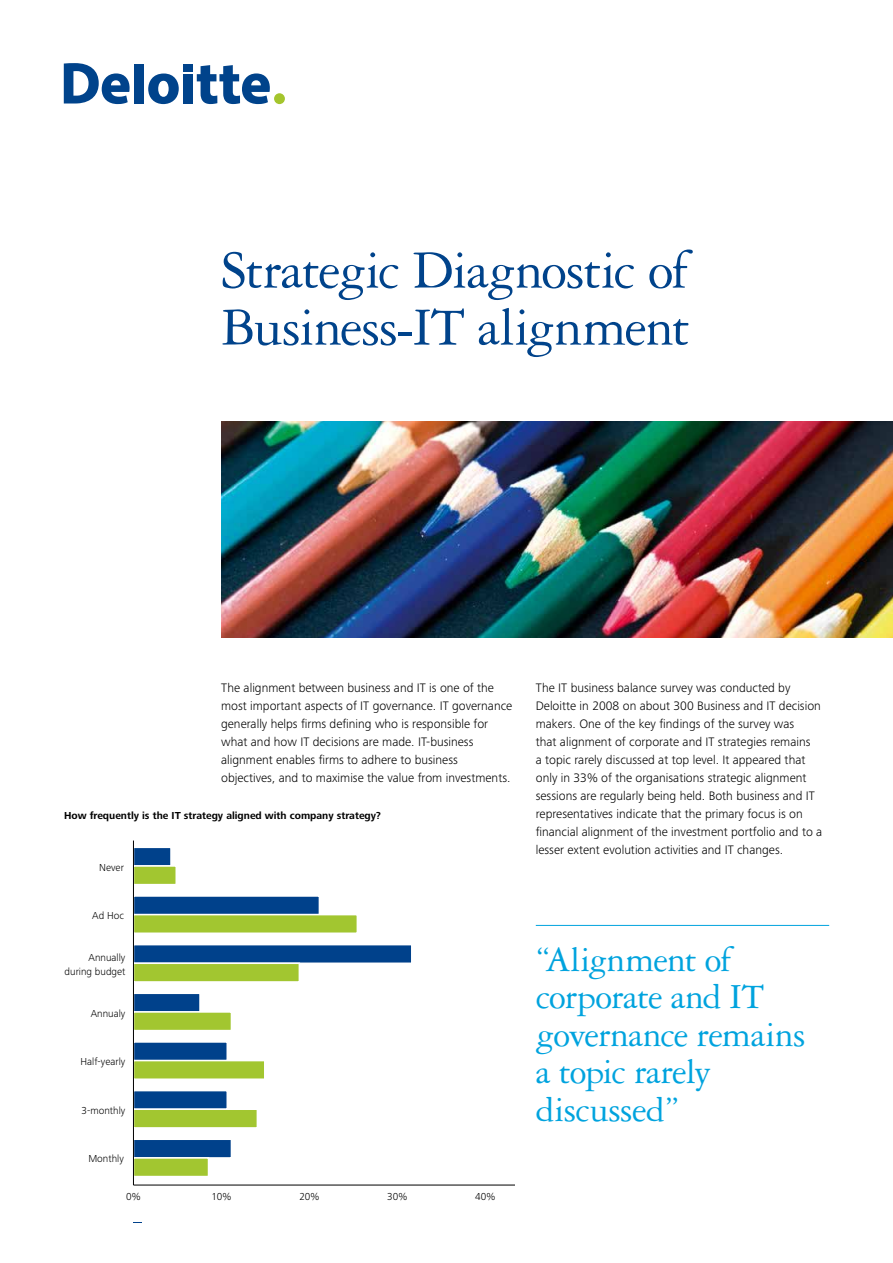
<style>
.page{position:relative;width:893px;height:1263px;background:#fff}
.page>*{position:absolute;margin:0;border:0;box-sizing:border-box;transform-origin:0 0}
.t1{font:57px/57px "Garamond 3 LT Std";letter-spacing:-.025em;color:#00438b}
.t2{font:37.5px/37.5px "Garamond 3 LT Std";letter-spacing:-.02em;color:#00a3de}
.t3{font:300 12.75px/18px "Frutiger Next Pro";color:#000}
.t4{font:300 10.5px/13.5px "Frutiger Next Pro";color:#000;text-align:right}
.t5{font:700 10.5px "Frutiger Next Pro";color:#000}
</style>
<div class="page">
<div style="left:134px;top:64px;width:10px;height:39px;background:#00438b"></div>
<svg style="left:148px;top:74px;width:31px;height:30px"></svg>
<div style="left:183px;top:74px;width:10px;height:29px;background:#00438b"></div>
<div style="left:183px;top:64px;width:10px;height:7px;background:#00438b"></div>
<svg style="left:197px;top:65px;width:73px;height:39px"></svg>
<div style="left:274px;top:93px;width:11px;height:11px;background:#a4c52d;border-radius:50%"></div>
<svg style="left:64px;top:63px;width:66px;height:41px"></svg>
<hr style="left:536px;top:925px;width:293px;height:1px;background:#00a3de">
<div style="left:133px;top:1139px;width:98px;height:19px;background:#00418b"></div>
<div style="left:133px;top:1138px;width:99px;height:21px;border:2px solid #fff"></div>
<div style="left:133px;top:1158px;width:75px;height:18px;background:#a2c630"></div>
<div style="left:133px;top:1157px;width:76px;height:20px;border:2px solid #fff"></div>
<div style="left:133px;top:1090px;width:94px;height:19px;background:#00418b"></div>
<div style="left:133px;top:1090px;width:95px;height:20px;border:2px solid #fff"></div>
<div style="left:133px;top:1109px;width:124px;height:19px;background:#a2c630"></div>
<div style="left:133px;top:1108px;width:125px;height:21px;border:2px solid #fff"></div>
<div style="left:133px;top:1042px;width:94px;height:18px;background:#00418b"></div>
<div style="left:133px;top:1041px;width:95px;height:20px;border:2px solid #fff"></div>
<div style="left:133px;top:1060px;width:132px;height:19px;background:#a2c630"></div>
<div style="left:133px;top:1060px;width:132px;height:20px;border:2px solid #fff"></div>
<div style="left:133px;top:993px;width:67px;height:19px;background:#00418b"></div>
<div style="left:133px;top:992px;width:68px;height:21px;border:2px solid #fff"></div>
<div style="left:133px;top:1012px;width:98px;height:18px;background:#a2c630"></div>
<div style="left:133px;top:1011px;width:99px;height:20px;border:2px solid #fff"></div>
<div style="left:133px;top:945px;width:279px;height:18px;background:#00418b"></div>
<div style="left:133px;top:944px;width:279px;height:20px;border:2px solid #fff"></div>
<div style="left:133px;top:963px;width:166px;height:19px;background:#a2c630"></div>
<div style="left:133px;top:962px;width:167px;height:21px;border:2px solid #fff"></div>
<div style="left:133px;top:896px;width:186px;height:19px;background:#00418b"></div>
<div style="left:133px;top:895px;width:187px;height:20px;border:2px solid #fff"></div>
<div style="left:133px;top:915px;width:224px;height:18px;background:#a2c630"></div>
<div style="left:133px;top:914px;width:225px;height:20px;border:2px solid #fff"></div>
<div style="left:133px;top:847px;width:38px;height:19px;background:#00418b"></div>
<div style="left:133px;top:846px;width:39px;height:21px;border:2px solid #fff"></div>
<div style="left:133px;top:866px;width:43px;height:19px;background:#a2c630"></div>
<div style="left:133px;top:865px;width:44px;height:20px;border:2px solid #fff"></div>
<hr style="left:133px;top:1185px;width:381px;height:1px;background:#000">
<hr style="left:133px;top:840px;width:1px;height:345px;background:#000">
<img style="left:221px;top:421px;width:672px;height:216px">
<h1 class="t1" style="left:221px;top:242px;width:471px">Strategic Diagnostic of<br>Business-IT alignment</h1>
<p class="t3" style="left:221px;top:678px;width:293px">The alignment between business and IT is one of the most important aspects of IT governance. IT governance generally helps firms defining who is responsible for what and how IT decisions are made. IT-business alignment enables firms to adhere to business objectives, and to maximise the value from investments.</p>
<p class="t3" style="left:536px;top:678px;width:288px">The IT business balance survey was conducted by Deloitte in 2008 on about 300 Business and IT decision makers. One of the key findings of the survey was<br>that alignment of corporate and IT strategies remains<br>a topic rarely discussed at top level. It appeared that only in 33% of the organisations strategic alignment sessions are regularly being held. Both business and IT representatives indicate that the primary focus is on financial alignment of the investment portfolio and to a lesser extent evolution activities and IT changes.</p>
<p class="t5" style="left:64px;top:810px;width:318px">How frequently is the IT strategy aligned with company strategy?</p>
<p class="t4" style="left:99px;top:861px;width:26px">Never</p>
<p class="t4" style="left:92px;top:909px;width:33px">Ad Hoc</p>
<p class="t4" style="left:65px;top:951px;width:62px">Annually during budget</p>
<p class="t4" style="left:91px;top:1006px;width:36px">Annualy</p>
<p class="t4" style="left:81px;top:1055px;width:46px">Half-yearly</p>
<p class="t4" style="left:82px;top:1103px;width:45px">3-monthly</p>
<p class="t4" style="left:88px;top:1152px;width:37px">Monthly</p>
<p class="t4" style="left:126px;top:1190px;width:16px">0%</p>
<p class="t4" style="left:211px;top:1190px;width:22px">10%</p>
<p class="t4" style="left:299px;top:1190px;width:22px">20%</p>
<p class="t4" style="left:387px;top:1190px;width:22px">30%</p>
<p class="t4" style="left:475px;top:1190px;width:22px">40%</p>
<h2 class="t2" style="left:536px;top:941px;width:271px">“Alignment of corporate and IT governance remains a topic rarely discussed”</h2>
</div>
